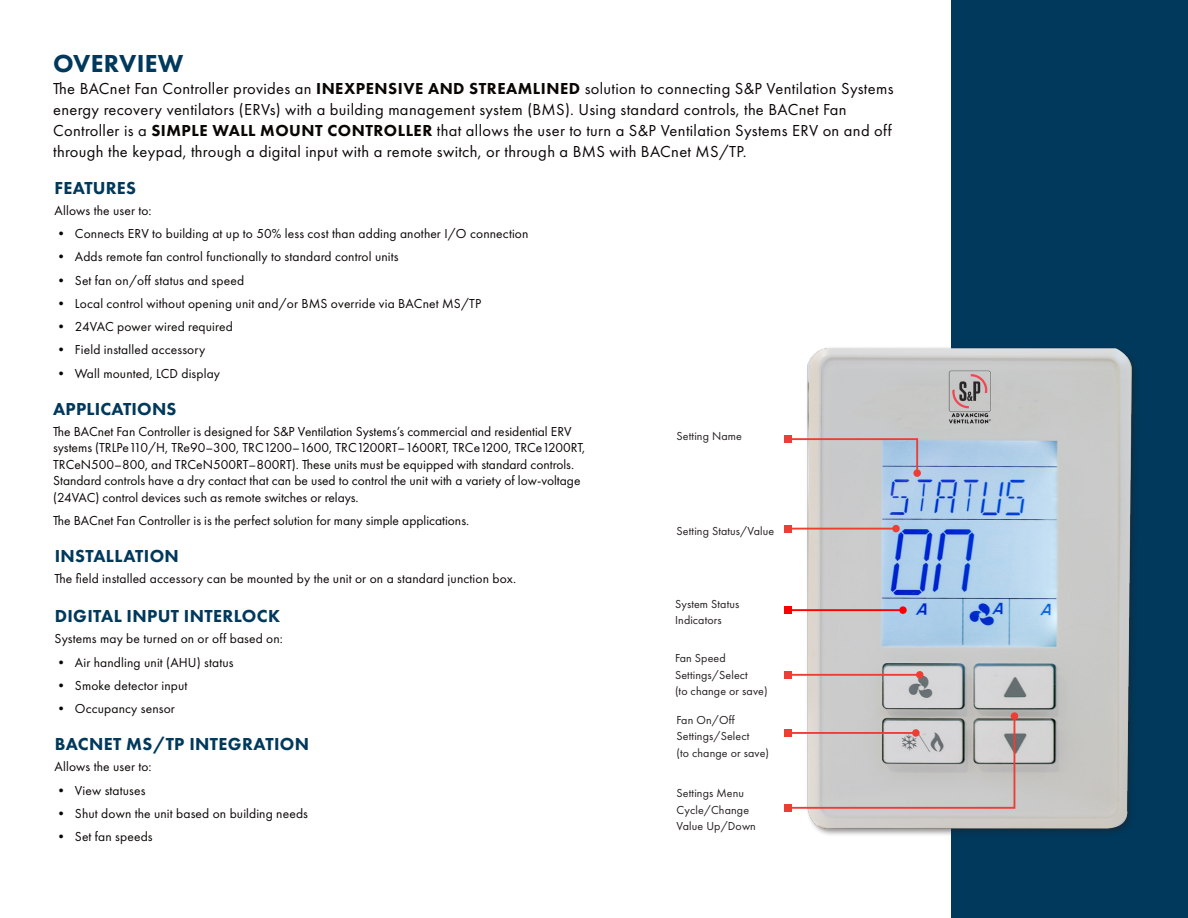
<style>
.page{position:relative;width:1188px;height:918px;background:#fff}
.page>*{position:absolute;margin:0;border:0;box-sizing:border-box;transform-origin:0 0}
.Body{font:800 25.5px "Futura PT";letter-spacing:.01em;color:#00395c}
.Body-2{font:800 18px "Futura PT";letter-spacing:.02em;color:#00395c}
.Body-3{font:16.5px/21px "Futura PT";letter-spacing:.02em;color:#0a0604}
.Body-4{font:13.5px/16.5px "Futura PT";letter-spacing:.01em;color:#0a0604}
.Body-5{font:12px/16.5px "Futura PT";letter-spacing:.01em;color:#231f20}
.s1{font-weight:800}
</style>
<div class="page">
<div style="left:951px;top:0;width:237px;height:918px;background:#00395c"></div>
<img style="left:800px;top:331px;width:353px;height:506px">
<svg style="left:792px;top:714px;width:224px;height:96px;background:#cac5c4"></svg>
<div style="left:1011px;top:712px;width:7px;height:8px;background:#ee3e34;border-radius:50%"></div>
<div style="left:785px;top:804px;width:7px;height:8px;background:#ee3e34"></div>
<svg style="left:792px;top:437px;width:127px;height:38px;background:#c9c6cd"></svg>
<div style="left:913px;top:469px;width:8px;height:8px;background:#ee3e34;border-radius:50%"></div>
<div style="left:785px;top:435px;width:7px;height:8px;background:#ee3e34"></div>
<hr style="left:788px;top:609px;width:115px;height:2px;background:#f00">
<div style="left:899px;top:606px;width:8px;height:8px;background:#f00;border-radius:50%"></div>
<div style="left:785px;top:606px;width:7px;height:8px;background:#f00"></div>
<hr style="left:788px;top:732px;width:128px;height:2px;background:#ee3e34">
<div style="left:912px;top:729px;width:8px;height:8px;background:#ee3e34;border-radius:50%"></div>
<div style="left:785px;top:729px;width:7px;height:8px;background:#ee3e34"></div>
<hr style="left:788px;top:674px;width:132px;height:2px;background:#ee3e34">
<div style="left:916px;top:671px;width:8px;height:8px;background:#ee3e34;border-radius:50%"></div>
<div style="left:785px;top:671px;width:7px;height:8px;background:#ee3e34"></div>
<hr style="left:788px;top:528px;width:108px;height:2px;background:#ee3e34">
<div style="left:892px;top:525px;width:8px;height:7px;background:#ee3e34;border-radius:50%"></div>
<div style="left:785px;top:525px;width:7px;height:7px;background:#ee3e34"></div>
<p class="Body" style="left:53px;top:47px;width:132px">OVERVIEW</p>
<p class="Body-3" style="left:53px;top:77px;width:842px">The BACnet Fan Controller provides an <span class="s1">INEXPENSIVE AND STREAMLINED</span> solution to connecting S&amp;P Ventilation Systems energy recovery ventilators (ERVs) with a building management system (BMS). Using standard controls, the BACnet Fan Controller is a <span class="s1">SIMPLE WALL MOUNT CONTROLLER</span> that allows the user to turn a S&amp;P Ventilation Systems ERV on and off through the keypad, through a digital input with a remote switch, or through a BMS with BACnet MS/TP.</p>
<p class="Body-2" style="left:55px;top:177px;width:83px">FEATURES</p>
<p class="Body-4" style="left:55px;top:202px;width:99px">Allows the user to:</p>
<p class="Body-4" style="left:55px;top:225px;width:475px">• Connects ERV to building at up to 50% less cost than adding another I/O connection</p>
<p class="Body-4" style="left:55px;top:249px;width:346px">• Adds remote fan control functionally to standard control units</p>
<p class="Body-4" style="left:55px;top:272px;width:191px">• Set fan on/off status and speed</p>
<p class="Body-4" style="left:55px;top:295px;width:428px">• Local control without opening unit and/or BMS override via BACnet MS/TP</p>
<p class="Body-4" style="left:55px;top:318px;width:180px">• 24VAC power wired required</p>
<p class="Body-4" style="left:55px;top:342px;width:152px">• Field installed accessory</p>
<p class="Body-4" style="left:55px;top:365px;width:167px">• Wall mounted, LCD display</p>
<h2 class="Body-2" style="left:53px;top:398px;width:125px">APPLICATIONS</h2>
<p class="Body-4" style="left:53px;top:423px;width:534px">The BACnet Fan Controller is designed for S&amp;P Ventilation Systems’s commercial and residential ERV systems (TRLPe110/H, TRe90–300, TRC1200–1600, TRC1200RT–1600RT, TRCe1200, TRCe1200RT, TRCeN500–800, and TRCeN500RT–800RT). These units must be equipped with standard controls.<br>Standard controls have a dry contact that can be used to control the unit with a variety of low-voltage (24VAC) control devices such as remote switches or relays.</p>
<h2 class="Body-4" style="left:53px;top:512px;width:418px">The BACnet Fan Controller is is the perfect solution for many simple applications.</h2>
<h2 class="Body-2" style="left:55px;top:545px;width:126px">INSTALLATION</h2>
<p class="Body-4" style="left:55px;top:571px;width:463px">The field installed accessory can be mounted by the unit or on a standard junction box.</p>
<h2 class="Body-2" style="left:55px;top:605px;width:227px">DIGITAL INPUT INTERLOCK</h2>
<p class="Body-4" style="left:55px;top:631px;width:230px">Systems may be turned on or off based on:</p>
<p class="Body-4" style="left:55px;top:654px;width:180px">• Air handling unit (AHU) status</p>
<p class="Body-4" style="left:55px;top:677px;width:134px">• Smoke detector input</p>
<p class="Body-4" style="left:55px;top:700px;width:122px">• Occupancy sensor</p>
<h2 class="Body-2" style="left:55px;top:733px;width:256px">BACNET MS/TP INTEGRATION</h2>
<p class="Body-4" style="left:55px;top:759px;width:99px">Allows the user to:</p>
<p class="Body-4" style="left:55px;top:782px;width:92px">• View statuses</p>
<p class="Body-4" style="left:55px;top:805px;width:255px">• Shut down the unit based on building needs</p>
<p class="Body-4" style="left:55px;top:828px;width:100px">• Set fan speeds</p>
<p class="Body-5" style="left:676px;top:428px;width:67px">Setting Name</p>
<p class="Body-5" style="left:676px;top:522px;width:99px">Setting Status/Value</p>
<p class="Body-5" style="left:675px;top:595px;width:66px">System Status<br>Indicators</p>
<p class="Body-5" style="left:675px;top:650px;width:74px">Fan Speed<br>Settings/Select</p>
<p class="Body-5" style="left:675px;top:683px;width:94px">(to change or save)</p>
<p class="Body-5" style="left:676px;top:711px;width:94px">Fan On/Off<br>Settings/Select<br>(to change or save)</p>
<p class="Body-5" style="left:676px;top:785px;width:81px">Settings Menu<br>Cycle/Change<br>Value Up/Down</p>
</div>
